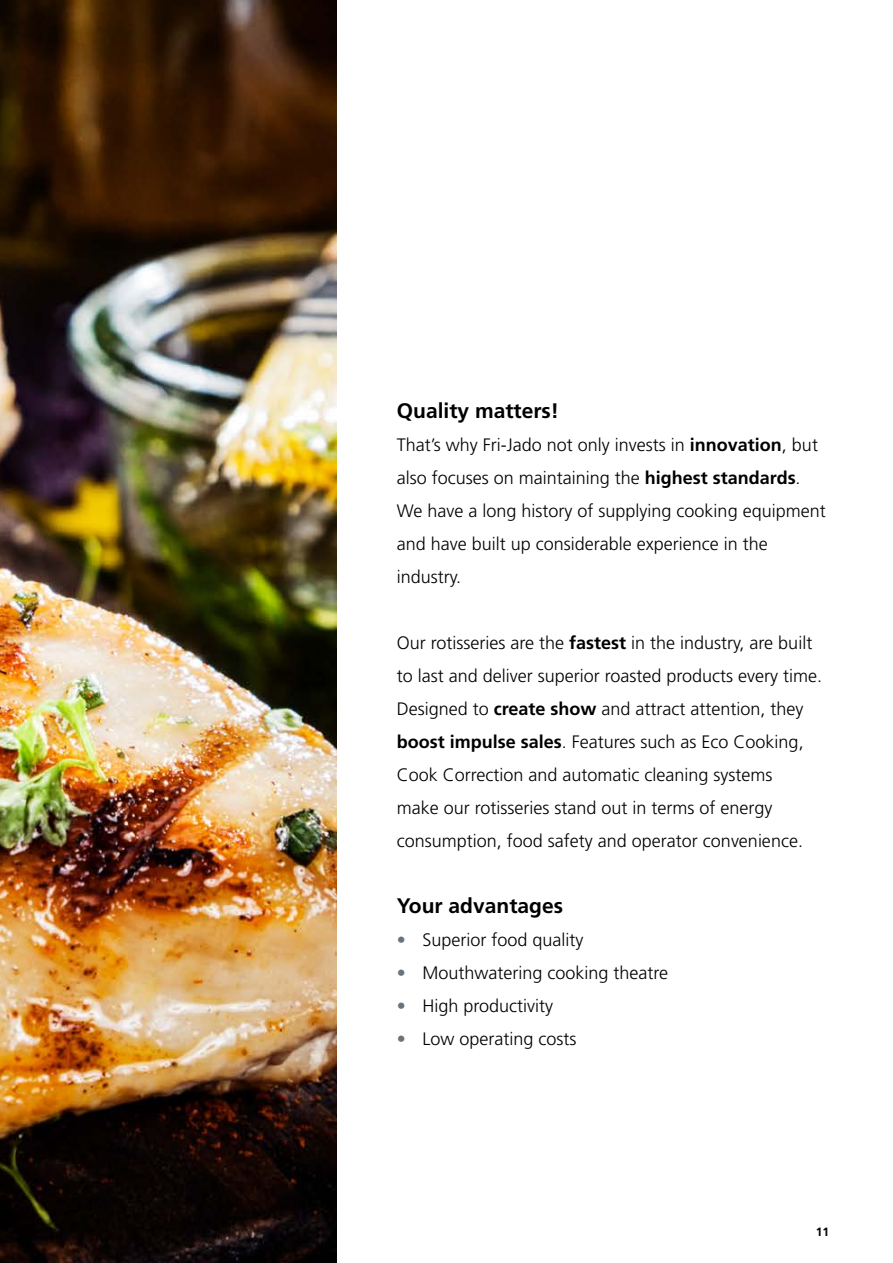
<style>
.page{position:relative;width:893px;height:1263px;background:#fff}
.page>*{position:absolute;margin:0;border:0;box-sizing:border-box;transform-origin:0 0}
.t1{font:700 21px "Frutiger LT Std";color:#000}
.t2{font:300 18px/33px "Frutiger LT Std";color:#000}
.t3{font:700 12px "Frutiger LT Std";color:#000}
.s1{font-weight:700}
.s2{color:#6a727a}
</style>
<div class="page">
<img style="left:0;top:0;width:337px;height:1263px">
<p class="t1" style="left:397px;top:399px;width:164px">Quality matters!</p>
<p class="t2" style="left:397px;top:429px;width:430px">That’s why Fri-Jado not only invests in <span class="s1">innovation</span>, but also focuses on maintaining the <span class="s1">highest standards</span>.<br>We have a long history of supplying cooking equipment and have built up considerable experience in the industry.</p>
<p class="t2" style="left:397px;top:627px;width:427px">Our rotisseries are the <span class="s1">fastest</span> in the industry, are built to last and deliver superior roasted products every time.<br>Designed to <span class="s1">create show</span> and attract attention, they <span class="s1">boost impulse sales</span>. Features such as Eco Cooking, Cook Correction and automatic cleaning systems<br>make our rotisseries stand out in terms of energy consumption, food safety and operator convenience.</p>
<p class="t1" style="left:397px;top:894px;width:168px">Your advantages</p>
<p class="t2" style="left:397px;top:924px;width:188px"><span class="s2">•</span> Superior food quality</p>
<p class="t2" style="left:397px;top:957px;width:273px"><span class="s2">•</span> Mouthwatering cooking theatre</p>
<p class="t2" style="left:397px;top:990px;width:158px"><span class="s2">•</span> High productivity</p>
<p class="t2" style="left:397px;top:1023px;width:181px"><span class="s2">•</span> Low operating costs</p>
<p class="t3" style="left:816px;top:1224px;width:15px">11</p>
</div>
